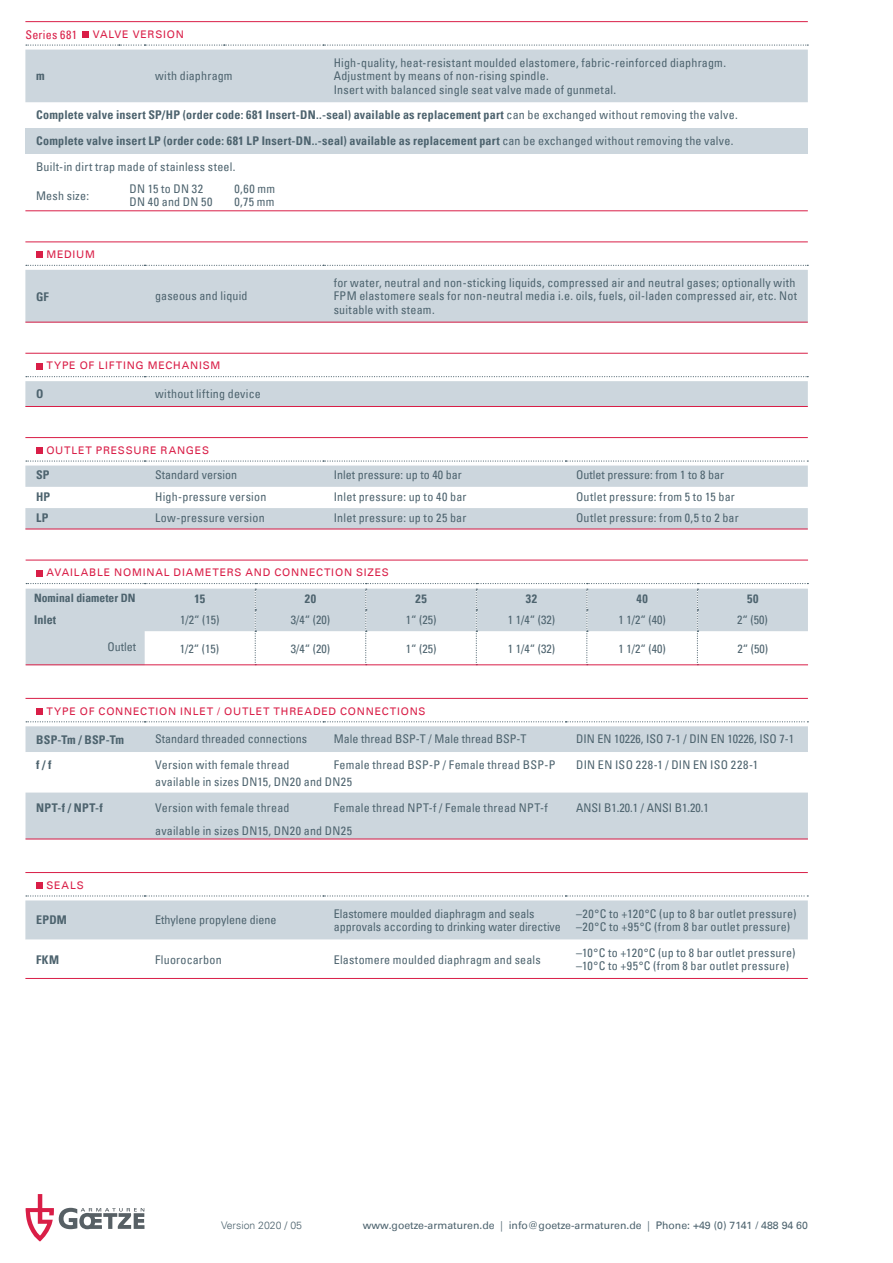
<style>
.page{position:relative;width:893px;height:1263px;background:#fff}
.page>*{position:absolute;margin:0;border:0;box-sizing:border-box;transform-origin:0 0}
.t1{font:condensed 12px/13.5px "Univers";letter-spacing:.015em;color:#4d636e}
.t2{font:700 condensed 12px/25.7px "Univers";letter-spacing:.02em;color:#4d636e}
.t3{font:condensed 12px "Univers";letter-spacing:.025em;color:#d91e47}
.t4{font:700 condensed 11.55px "Univers";color:#4d636e}
.t5{font:10.5px "Univers";letter-spacing:.075em;color:#d91e47}
.t6{font:10.5px "Univers";color:#4d636e}
.t7{font:300 10.5px "Univers";color:#4d636e}
.s1{font-weight:400}
.s2{font-weight:300}
</style>
<div class="page">
<svg style="left:26px;top:1194px;width:118px;height:47px"></svg>
<hr style="left:25px;top:872px;width:783px;height:1px;background:#d91e47">
<div style="left:36px;top:882px;width:6px;height:7px;background:#d91e47"></div>
<svg style="left:25px;top:895px;width:783px;height:45px;background:#d1dae0"></svg>
<hr style="left:25px;top:978px;width:783px;height:1px;background:#d91e47">
<hr style="left:26px;top:560px;width:782px;height:1px;background:#d91e47">
<div style="left:36px;top:570px;width:7px;height:6px;background:#d91e47"></div>
<svg style="left:26px;top:583px;width:782px;height:81px"></svg>
<hr style="left:26px;top:664px;width:782px;height:1px;background:#d91e47">
<hr style="left:25px;top:437px;width:783px;height:1px;background:#d91e47">
<div style="left:36px;top:447px;width:6px;height:7px;background:#d91e47"></div>
<svg style="left:25px;top:466px;width:783px;height:63px;fill:#ccd6dd"></svg>
<svg style="left:26px;top:460px;width:782px;height:2px"></svg>
<hr style="left:25px;top:529px;width:783px;height:1px;background:#d91e47">
<hr style="left:25px;top:353px;width:783px;height:1px;background:#d91e47">
<svg style="left:36px;top:363px;width:6px;height:6px"></svg>
<svg style="left:25px;top:376px;width:783px;height:30px;background:#d2dae0"></svg>
<hr style="left:25px;top:406px;width:783px;height:1px;background:#d91e47">
<hr style="left:25px;top:241px;width:783px;height:1px;background:#d91e47">
<svg style="left:36px;top:252px;width:6px;height:6px"></svg>
<svg style="left:25px;top:265px;width:783px;height:57px;background:#cfd7de"></svg>
<hr style="left:25px;top:322px;width:783px;height:1px;background:#d91e47">
<hr style="left:25px;top:21px;width:783px;height:1px;background:#d91e47">
<div style="left:82px;top:31px;width:7px;height:7px;background:#d91e47"></div>
<div style="left:25px;top:128px;width:783px;height:26px;background:#ccd6dd"></div>
<svg style="left:25px;top:45px;width:783px;height:57px;background:#cfd8df"></svg>
<hr style="left:25px;top:210px;width:783px;height:1px;background:#d91e47">
<hr style="left:26px;top:698px;width:782px;height:1px;background:#d91e47">
<div style="left:36px;top:708px;width:7px;height:6px;background:#d91e47"></div>
<svg style="left:26px;top:726px;width:782px;height:113px;fill:#ccd6dd"></svg>
<svg style="left:26px;top:721px;width:782px;height:1px"></svg>
<hr style="left:26px;top:839px;width:782px;height:1px;background:#d91e47">
<p class="t3" style="left:25px;top:27px;width:53px">Series 681</p>
<p class="t5" style="left:93px;top:28px;width:93px">VALVE VERSION</p>
<p class="t2" style="left:36px;top:63px;width:10px">m</p>
<p class="t1" style="left:155px;top:69px;width:79px">with diaphragm</p>
<p class="t1" style="left:334px;top:56px;width:394px">High-quality, heat-resistant moulded elastomere, fabric-reinforced diaphragm.<br>Adjustment by means of non-rising spindle.<br>Insert with balanced single seat valve made of gunmetal.</p>
<p class="t2" style="left:36px;top:102px;width:703px">Complete valve insert SP/HP (order code: 681 Insert-DN..-seal) available as replacement part <span class="s1">can be exchanged without removing the valve.<br></span>Complete valve insert LP (order code: 681 LP Insert-DN..-seal) available as replacement part <span class="s1">can be exchanged without removing the valve.<br>Built-in dirt trap made of stainless steel.</span></p>
<p class="t1" style="left:36px;top:188px;width:55px">Mesh size:</p>
<p class="t1" style="left:130px;top:182px;width:85px">DN 15 to DN 32<br>DN 40 and DN 50</p>
<p class="t1" style="left:234px;top:182px;width:42px">0,60 mm<br>0,75 mm</p>
<p class="t5" style="left:46px;top:248px;width:50px">MEDIUM</p>
<p class="t2" style="left:36px;top:283px;width:14px">GF</p>
<p class="t1" style="left:155px;top:289px;width:94px">gaseous and liquid</p>
<p class="t5" style="left:46px;top:359px;width:176px">TYPE OF LIFTING MECHANISM</p>
<p class="t2" style="left:36px;top:381px;width:9px">O</p>
<p class="t1" style="left:155px;top:387px;width:107px">without lifting device</p>
<p class="t1" style="left:334px;top:276px;width:465px">for water, neutral and non-sticking liquids, compressed air and neutral gases; optionally with<br>FPM elastomere seals for non-neutral media i.e. oils, fuels, oil-laden compressed air, etc. Not suitable with steam.</p>
<p class="t5" style="left:46px;top:444px;width:164px">OUTLET PRESSURE RANGES</p>
<p class="t2" style="left:36px;top:462px;width:15px">SP</p>
<p class="t1" style="left:155px;top:468px;width:83px">Standard version</p>
<p class="t1" style="left:334px;top:468px;width:129px">Inlet pressure: up to 40 bar</p>
<p class="t1" style="left:576px;top:468px;width:149px">Outlet pressure: from 1 to 8 bar</p>
<p class="t2" style="left:36px;top:484px;width:16px">HP</p>
<p class="t1" style="left:155px;top:489px;width:113px">High-pressure version</p>
<p class="t1" style="left:334px;top:489px;width:134px">Inlet pressure: up to 40 bar</p>
<p class="t1" style="left:576px;top:489px;width:160px">Outlet pressure: from 5 to 15 bar</p>
<p class="t2" style="left:36px;top:505px;width:14px">LP</p>
<p class="t1" style="left:155px;top:511px;width:111px">Low-pressure version</p>
<p class="t1" style="left:334px;top:511px;width:134px">Inlet pressure: up to 25 bar</p>
<p class="t1" style="left:576px;top:511px;width:164px">Outlet pressure: from 0,5 to 2 bar</p>
<p class="t5" style="left:47px;top:566px;width:344px">AVAILABLE NOMINAL DIAMETERS AND CONNECTION SIZES</p>
<p class="t4" style="left:34px;top:591px;width:103px">Nominal diameter DN</p>
<p class="t2" style="left:195px;top:585px;width:12px">15</p>
<p class="t2" style="left:305px;top:585px;width:13px">20</p>
<p class="t2" style="left:415px;top:585px;width:13px">25</p>
<p class="t2" style="left:526px;top:585px;width:13px">32</p>
<p class="t2" style="left:636px;top:585px;width:13px">40</p>
<p class="t2" style="left:747px;top:585px;width:13px">50</p>
<p class="t2" style="left:34px;top:607px;width:24px">Inlet</p>
<p class="t1" style="left:180px;top:613px;width:41px">1/2“ (15)</p>
<p class="t1" style="left:291px;top:613px;width:41px">3/4“ (20)</p>
<p class="t1" style="left:406px;top:613px;width:32px">1“ (25)</p>
<p class="t1" style="left:508px;top:613px;width:49px">1 1/4“ (32)</p>
<p class="t1" style="left:618px;top:613px;width:49px">1 1/2“ (40)</p>
<p class="t1" style="left:737px;top:613px;width:32px">2“ (50)</p>
<p class="t1" style="left:107px;top:640px;width:30px">Outlet</p>
<p class="t1" style="left:180px;top:641px;width:41px">1/2“ (15)</p>
<p class="t1" style="left:291px;top:641px;width:41px">3/4“ (20)</p>
<p class="t1" style="left:406px;top:641px;width:32px">1“ (25)</p>
<p class="t1" style="left:508px;top:641px;width:49px">1 1/4“ (32)</p>
<p class="t1" style="left:618px;top:641px;width:49px">1 1/2“ (40)</p>
<p class="t1" style="left:738px;top:641px;width:32px">2“ (50)</p>
<p class="t5" style="left:46px;top:704px;width:142px">TYPE OF CONNECTION inlet</p>
<p class="t5" style="left:217px;top:704px;width:16px">/ outlet</p>
<p class="t5" style="left:274px;top:704px;width:9px">threaded</p>
<p class="t5" style="left:340px;top:704px;width:9px">connections</p>
<p class="t2" style="left:36px;top:726px;width:89px">BSP-Tm / BSP-Tm</p>
<p class="t1" style="left:155px;top:732px;width:153px">Standard threaded connections</p>
<p class="t1" style="left:334px;top:732px;width:194px">Male thread BSP-T / Male thread BSP-T</p>
<p class="t1" style="left:576px;top:732px;width:219px">DIN EN 10226, ISO 7-1 / DIN EN 10226, ISO 7-1</p>
<p class="t2" style="left:36px;top:752px;width:17px">f / f</p>
<p class="t1" style="left:155px;top:758px;width:136px">Version with female thread</p>
<p class="t1" style="left:334px;top:758px;width:223px">Female thread BSP-P / Female thread BSP-P</p>
<p class="t1" style="left:576px;top:758px;width:183px">DIN EN ISO 228-1 / DIN EN ISO 228-1</p>
<p class="t1" style="left:155px;top:775px;width:199px">available in sizes DN15, DN20 and DN25</p>
<p class="t2" style="left:36px;top:795px;width:68px">NPT-f / NPT-f</p>
<p class="t1" style="left:155px;top:800px;width:136px">Version with female thread</p>
<p class="t1" style="left:334px;top:800px;width:215px">Female thread NPT-f / Female thread NPT-f</p>
<p class="t1" style="left:576px;top:800px;width:134px">ANSI B1.20.1 / ANSI B1.20.1</p>
<p class="t1" style="left:155px;top:824px;width:199px">available in sizes DN15, DN20 and DN25</p>
<p class="t5" style="left:46px;top:879px;width:39px">SEALS</p>
<p class="t2" style="left:36px;top:907px;width:32px">EPDM</p>
<p class="t1" style="left:155px;top:913px;width:123px">Ethylene propylene diene</p>
<p class="t1" style="left:334px;top:906px;width:229px">Elastomere moulded diaphragm and seals approvals according to drinking water directive</p>
<p class="t1" style="left:576px;top:906px;width:222px">–20°C to +120°C (up to 8 bar outlet pressure) –20°C to +95°C (from 8 bar outlet pressure)</p>
<p class="t2" style="left:36px;top:946px;width:25px">FKM</p>
<p class="t1" style="left:155px;top:952px;width:68px">Fluorocarbon</p>
<p class="t1" style="left:334px;top:952px;width:209px">Elastomere moulded diaphragm and seals</p>
<p class="t1" style="left:576px;top:946px;width:221px">–10°C to +120°C (up to 8 bar outlet pressure) –10°C to +95°C (from 8 bar outlet pressure)</p>
<p class="t7" style="left:221px;top:1219px;width:82px">Version 2020 / 05</p>
<p class="t6" style="left:363px;top:1219px;width:447px">www.goetze-armaturen.de <span class="s2">|</span> info@goetze-armaturen.de <span class="s2">|</span> Phone: +49 (0) 7141 / 488 94 60</p>
</div>
